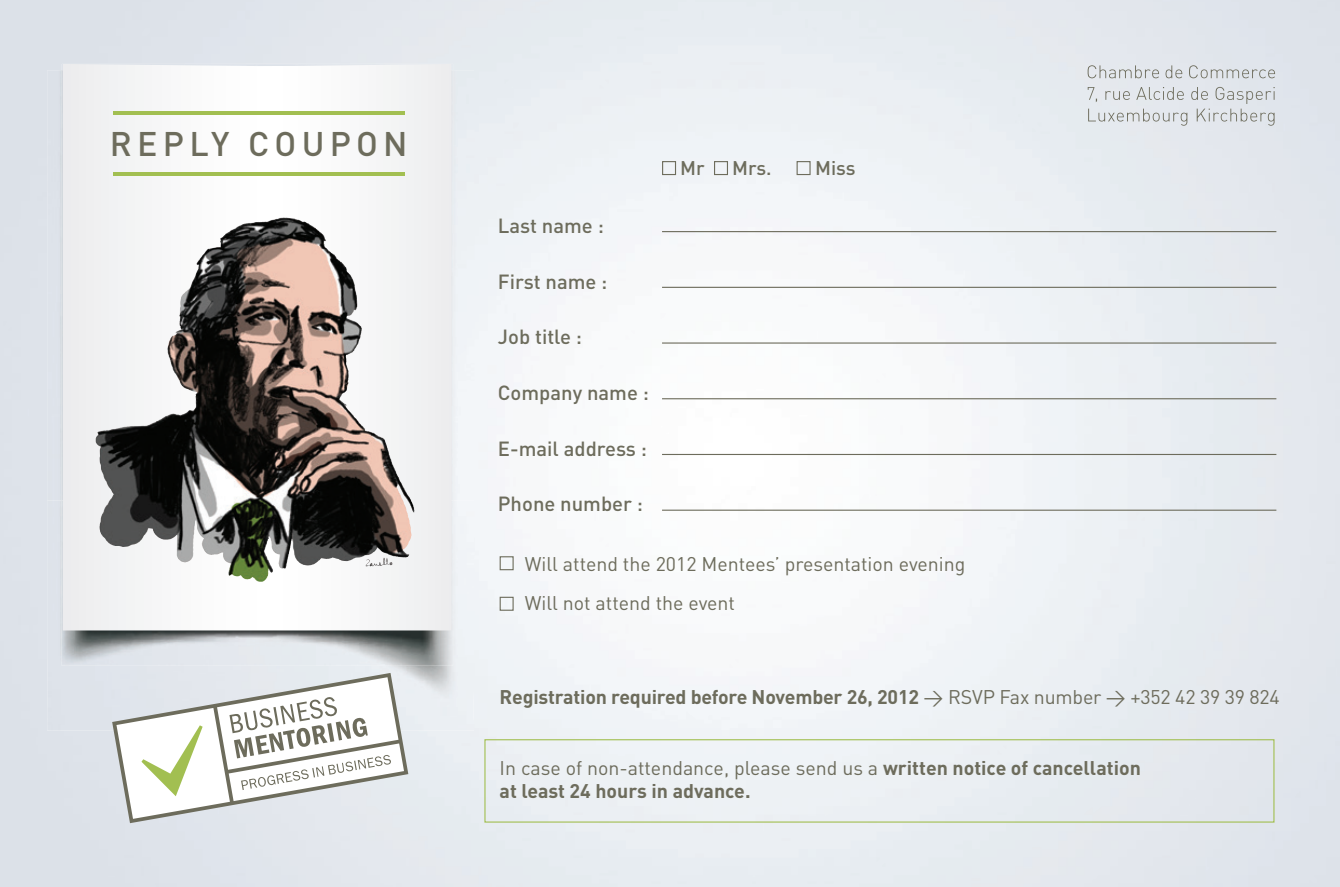
<style>
.page{position:relative;width:1340px;height:887px;background:#fff}
.page>*{position:absolute;margin:0;border:0;box-sizing:border-box;transform-origin:0 0}
.t1{font:500 33.75px "DIN";letter-spacing:.155em;color:#6d6c5c}
.t2{font:500 20.25px "DIN";color:#6d6c5c}
.t3{font:700 19.57px/23.4px "DIN";letter-spacing:-.01em;color:#6d6c5c}
.t4{font:19.57px/39.4px "DIN";color:#6d6c5c}
.t5{font:500 19.57px "DIN";color:#6d6c5c}
.s1{font-weight:400}
</style>
<div class="page">
<img style="left:0;top:0;width:1339px;height:887px">
<img style="left:47px;top:70px;width:427px;height:430px">
<img style="left:47px;top:500px;width:427px;height:230px">
<img style="left:62px;top:64px;width:391px;height:601px">
<svg style="left:63px;top:64px;width:388px;height:566px"></svg>
<img style="left:187px;top:217px;width:96px;height:73px">
<svg style="left:112px;top:673px;width:296px;height:150px"></svg>
<svg style="left:1087px;top:87px;width:187px;height:39px;background:#d6dadd"></svg>
<svg style="left:1087px;top:65px;width:187px;height:13px;background:#d0d3d6"></svg>
<div style="left:499px;top:556px;width:14px;height:14px;border:1px solid #6d6c5c"></div>
<div style="left:499px;top:596px;width:14px;height:14px;border:1px solid #6d6c5c"></div>
<div style="left:484px;top:739px;width:790px;height:83px;border:1px solid #a2bf51"></div>
<hr style="left:113px;top:112px;width:291px;height:3px;background:#a2bf51">
<hr style="left:113px;top:172px;width:291px;height:3px;background:#a2bf51">
<hr style="left:662px;top:231px;width:614px;height:1px;background:#6d6c5c">
<hr style="left:662px;top:287px;width:614px;height:1px;background:#6d6c5c">
<hr style="left:662px;top:342px;width:614px;height:1px;background:#6d6c5c">
<hr style="left:662px;top:398px;width:614px;height:1px;background:#6d6c5c">
<hr style="left:662px;top:454px;width:614px;height:1px;background:#6d6c5c">
<hr style="left:662px;top:509px;width:614px;height:1px;background:#6d6c5c">
<div style="left:662px;top:161px;width:14px;height:14px;border:1px solid #6d6c5c"></div>
<div style="left:714px;top:161px;width:14px;height:14px;border:1px solid #6d6c5c"></div>
<div style="left:796px;top:161px;width:14px;height:14px;border:1px solid #6d6c5c"></div>
<h1 class="t1" style="left:110px;top:122px;width:299px">REPLY COUPON</h1>
<p class="t2" style="left:498px;top:213px;width:107px">Last name :</p>
<p class="t2" style="left:498px;top:268px;width:111px">First name :</p>
<p class="t2" style="left:498px;top:324px;width:86px">Job title :</p>
<p class="t2" style="left:498px;top:380px;width:153px">Company name :</p>
<p class="t2" style="left:498px;top:435px;width:151px">E-mail address :</p>
<p class="t2" style="left:498px;top:491px;width:147px">Phone number :</p>
<p class="t5" style="left:680px;top:155px;width:26px">Mr</p>
<p class="t5" style="left:732px;top:155px;width:41px">Mrs.</p>
<p class="t5" style="left:815px;top:155px;width:42px">Miss</p>
<p class="t4" style="left:524px;top:543px;width:442px">Will attend the 2012 Mentees’ presentation evening<br>Will not attend the event</p>
<p class="t3" style="left:499px;top:684px;width:781px">Registration required before November 26, 2012 <span class="s1">&gt; RSVP Fax number &gt; +352 42 39 39 824</span></p>
<p class="t3" style="left:499px;top:755px;width:643px"><span class="s1">In case of non-attendance, please send us a</span> written notice of cancellation at least 24 hours in advance.</p>
</div>
